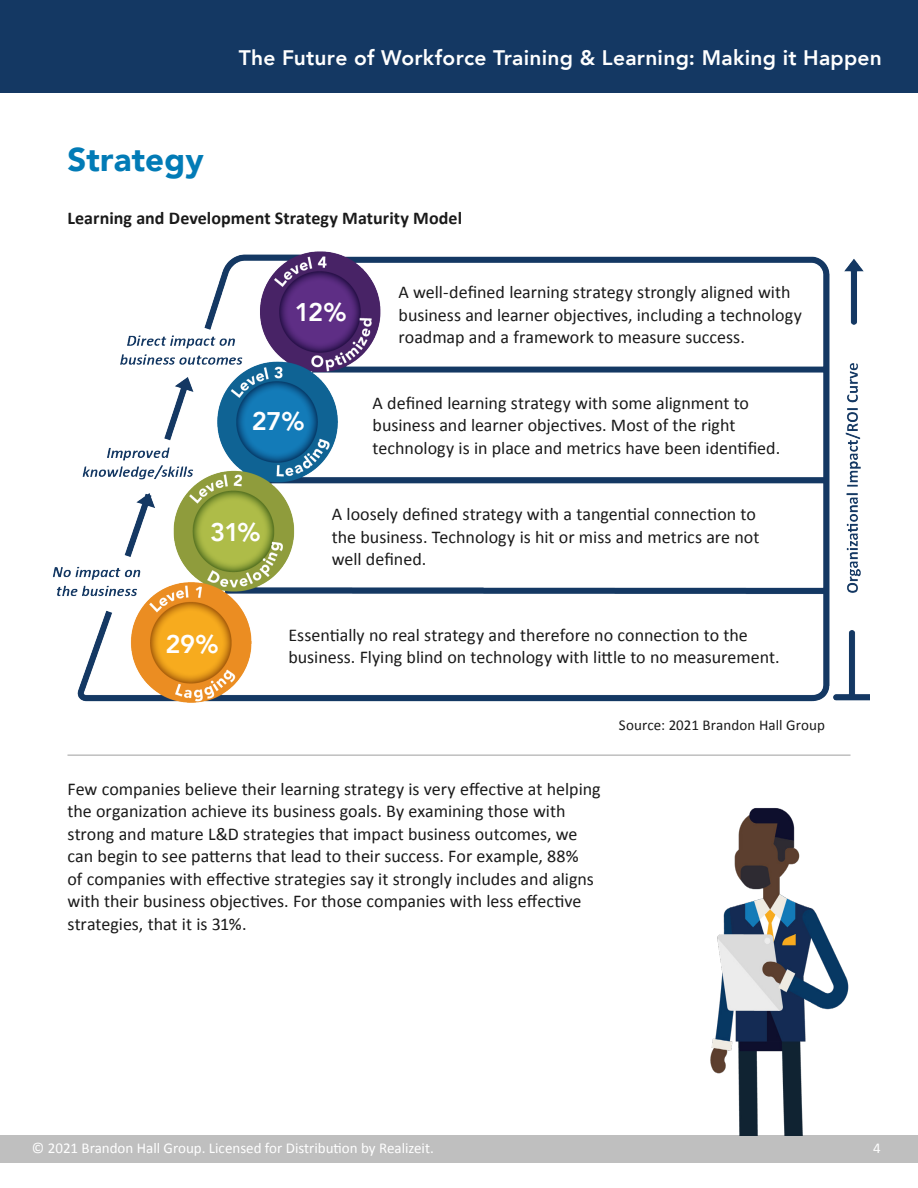
<style>
.page{position:relative;width:918px;height:1188px;background:#fff}
.page>*{position:absolute;margin:0;border:0;box-sizing:border-box;transform-origin:0 0}
.t1{font:900 33px "Avenir";letter-spacing:.005em;color:#027bb6}
.body_copy{font:800 25.5px "Avenir";letter-spacing:-.02em;color:#fff}
.t2{font:800 21px "Avenir";letter-spacing:.01em;color:#fff}
.body_copy-2{font:18px/22.5px "Calibri";color:#1a1a1a}
.body_copy-3{font:700 18px "Calibri";letter-spacing:.005em;color:#1a1a1a}
.t3{font:15px "Calibri";color:#fff}
.source_line{font:15px "Calibri";letter-spacing:.01em;color:#1a1a1a}
</style>
<div class="page">
<div style="left:0;top:0;width:918px;height:92px;background:#143863"></div>
<div style="left:0;top:1136px;width:918px;height:27px;background:#bfbfbf"></div>
<img style="left:52px;top:251px;width:817px;height:452px">
<hr style="left:68px;top:754px;width:782px;height:2px;background:#bfbfbf">
<img style="left:648px;top:808px;width:212px;height:328px">
<p class="t1" style="left:68px;top:131px;width:138px">Strategy</p>
<p class="t2" style="left:239px;top:41px;width:645px">The Future of Workforce Training &amp; Learning: Making it Happen</p>
<p class="body_copy-3" style="left:68px;top:207px;width:396px">Learning and Development Strategy Maturity Model</p>
<p class="body_copy" style="left:295px;top:292px;width:53px">12%</p>
<p class="body_copy" style="left:252px;top:402px;width:54px">27%</p>
<p class="body_copy-2" style="left:399px;top:280px;width:405px">A well-defined learning strategy strongly aligned with business and learner objectives, including a technology roadmap and a framework to measure success.</p>
<p class="body_copy-2" style="left:373px;top:391px;width:409px">A defined learning strategy with some alignment to business and learner objectives. Most of the right technology is in place and metrics have been identified.</p>
<p class="body_copy" style="left:210px;top:512px;width:52px">31%</p>
<p class="body_copy" style="left:165px;top:624px;width:55px">29%</p>
<p class="body_copy-2" style="left:332px;top:502px;width:429px">A loosely defined strategy with a tangential connection to the business. Technology is hit or miss and metrics are not well defined.</p>
<p class="body_copy-2" style="left:288px;top:623px;width:493px">Essentially no real strategy and therefore no connection to the business. Flying blind on technology with little to no measurement.</p>
<p class="source_line" style="left:619px;top:715px;width:208px">Source: 2021 Brandon Hall Group</p>
<p class="body_copy-2" style="left:68px;top:777px;width:535px">Few companies believe their learning strategy is very effective at helping the organization achieve its business goals. By examining those with strong and mature L&amp;D strategies that impact business outcomes, we can begin to see patterns that lead to their success. For example, 88%<br>of companies with effective strategies say it strongly includes and aligns with their business objectives. For those companies with less effective strategies, that it is 31%.</p>
<p class="t3" style="left:32px;top:1138px;width:403px">© 2021 Brandon Hall Group. Licensed for Distribution by Realizeit.</p>
<p class="t3" style="left:873px;top:1138px;width:9px">4</p>
</div>
